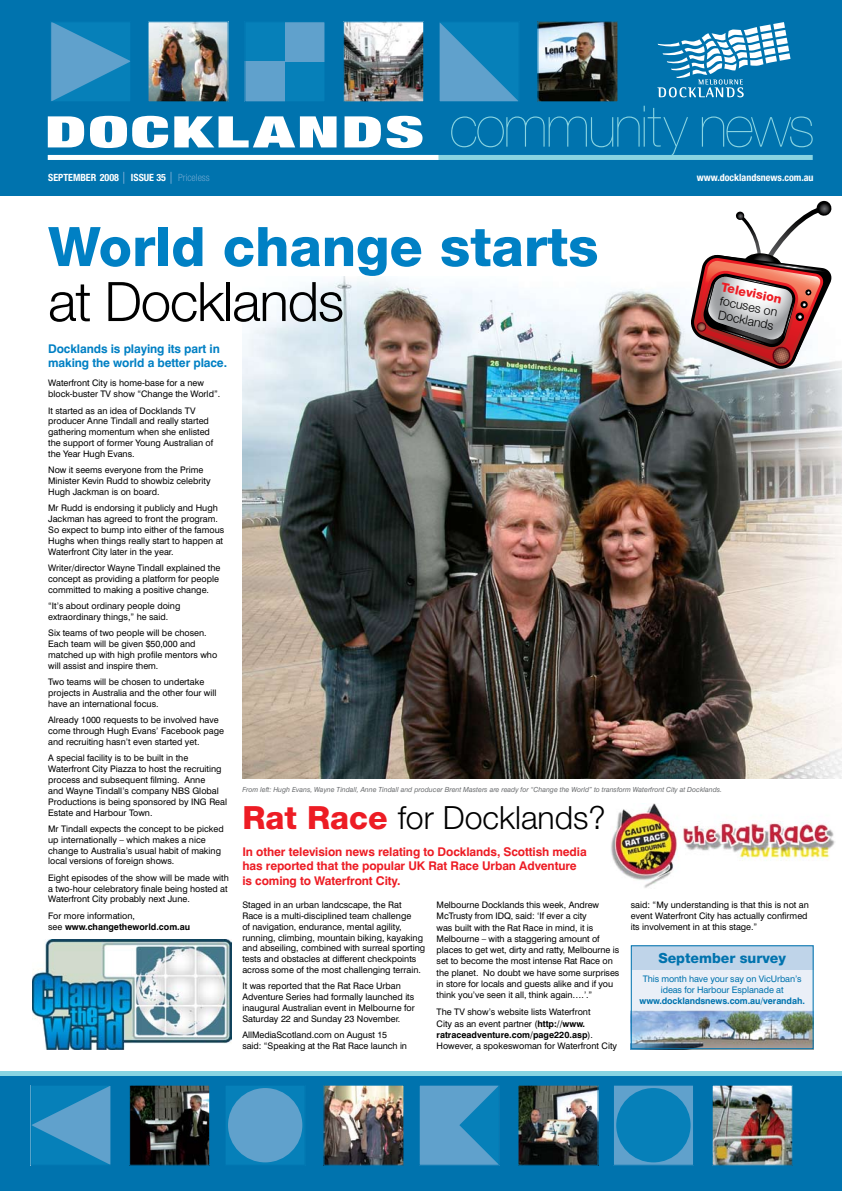
<style>
.page{position:relative;width:842px;height:1191px;background:#fff}
.page>*{position:absolute;margin:0;border:0;box-sizing:border-box;transform-origin:0 0}
.t1{font:800 54.5px "Helvetica Neue";color:#0080c4}
.t2{font:300 54.5px "Helvetica Neue";letter-spacing:-.02em;color:#000}
.t3{font:300 32px "Helvetica Neue";color:#000}
.t4{font:800 14px "Helvetica Neue";color:#0073ae}
.t5{font:300 12.4px/13.7px "Helvetica Neue";color:#000}
.t6{font:800 12.4px "Helvetica Neue";color:#ed1c24}
.t7{font:700 12px/14.4px "Swiss 721 BT";letter-spacing:-.01em;color:#ed1c24}
.t8{font:700 12px/14.4px "Swiss 721 BT";letter-spacing:-.01em;color:#0080c4}
.t9{font:700 condensed 10px "Helvetica Neue";color:#fff}
.t10{font:9px/10.8px "Swiss 721 BT";color:#000}
.t11{font:9px/10.8px "Swiss 721 BT";letter-spacing:-.01em;color:#0073ae;text-align:center}
.t12{font:700 9px/10.8px "Swiss 721 BT";color:#000}
.t13{font:700 9px "Swiss 721 BT";letter-spacing:-.01em;color:#0073ae}
.t14{font:italic 7px "Swiss 721 BT";color:#6d6f71}
.s1{font-weight:300;color:#6da7d0}
.s2{font-weight:400}
.s3{font-weight:800;color:#ed1c24}
.s4{font-weight:700}
</style>
<div class="page">
<img style="left:242px;top:276px;width:600px;height:503px">
<div style="left:0;top:0;width:842px;height:196px;background:#0073ae"></div>
<div style="left:48px;top:155px;width:765px;height:5px;background:#89d4e1"></div>
<div style="left:48px;top:155px;width:390px;height:5px;background:#fff"></div>
<svg style="left:48px;top:116px;width:36px;height:31px"></svg>
<svg style="left:90px;top:116px;width:78px;height:32px"></svg>
<svg style="left:174px;top:116px;width:163px;height:31px"></svg>
<svg style="left:345px;top:116px;width:36px;height:31px"></svg>
<svg style="left:387px;top:116px;width:35px;height:32px"></svg>
<div style="left:0;top:1071px;width:842px;height:12px;background:#89d4e2"></div>
<div style="left:0;top:1076px;width:842px;height:115px;background:#0073ae"></div>
<svg style="left:32px;top:1086px;width:77px;height:77px"></svg>
<div style="left:30px;top:1084px;width:81px;height:81px;border:1px solid #0073ae"></div>
<div style="left:225px;top:1085px;width:80px;height:80px;background:#0680b9"></div>
<div style="left:228px;top:1088px;width:74px;height:74px;background:#60a1cc;border-radius:50%"></div>
<div style="left:419px;top:1085px;width:80px;height:80px;background:#60a1cc"></div>
<svg style="left:459px;top:1086px;width:39px;height:77px"></svg>
<div style="left:419px;top:1084px;width:81px;height:81px;border:1px solid #0073ae"></div>
<div style="left:613px;top:1085px;width:80px;height:80px;background:#60a1cc"></div>
<div style="left:616px;top:1088px;width:74px;height:74px;background:#0680b9;border-radius:50%"></div>
<div style="left:613px;top:1084px;width:81px;height:81px;border:1px solid #0073ae"></div>
<img style="left:714px;top:1086px;width:77px;height:77px">
<div style="left:712px;top:1084px;width:81px;height:81px;border:1px solid #0073ae"></div>
<img style="left:519px;top:1086px;width:78px;height:77px">
<div style="left:517px;top:1084px;width:82px;height:81px;border:1px solid #0073ae"></div>
<img style="left:325px;top:1086px;width:77px;height:77px">
<div style="left:323px;top:1084px;width:81px;height:81px;border:1px solid #0073ae"></div>
<img style="left:131px;top:1086px;width:77px;height:77px">
<div style="left:129px;top:1084px;width:81px;height:81px;border:1px solid #0073ae"></div>
<img style="left:150px;top:23px;width:77px;height:77px">
<div style="left:148px;top:21px;width:81px;height:81px;border:1px solid #0073ae"></div>
<div style="left:245px;top:22px;width:80px;height:80px;background:#0680b9"></div>
<div style="left:245px;top:61px;width:40px;height:41px;background:#60a1cc"></div>
<div style="left:285px;top:22px;width:40px;height:39px;background:#60a1cc"></div>
<div style="left:244px;top:21px;width:81px;height:81px;border:1px solid #0073ae"></div>
<svg style="left:52px;top:23px;width:77px;height:77px"></svg>
<div style="left:50px;top:21px;width:81px;height:81px;border:1px solid #0073ae"></div>
<img style="left:345px;top:23px;width:77px;height:77px">
<div style="left:343px;top:21px;width:81px;height:81px;border:1px solid #0073ae"></div>
<svg style="left:124px;top:172px;width:1px;height:12px"></svg>
<svg style="left:171px;top:172px;width:1px;height:12px"></svg>
<svg style="left:439px;top:22px;width:374px;height:135px"></svg>
<img style="left:33px;top:939px;width:198px;height:110px">
<img style="left:610px;top:803px;width:225px;height:85px">
<svg style="left:688px;top:201px;width:145px;height:172px"></svg>
<div style="left:631px;top:945px;width:183px;height:104px;background:#eaeff7"></div>
<div style="left:631px;top:945px;width:183px;height:24px;background:#bfd4e9"></div>
<img style="left:633px;top:1010px;width:179px;height:37px">
<div style="left:631px;top:945px;width:183px;height:104px;border:1px solid #0073ae"></div>
<p class="t9" style="left:48px;top:172px;width:163px">SEPTEMBER 2008 ISSUE 35 <span class="s1">Priceless</span></p>
<h1 class="t1" style="left:48px;top:214px;width:552px">World change starts</h1>
<h1 class="t2" style="left:48px;top:268px;width:297px">at Docklands</h1>
<p class="t9" style="left:697px;top:171px;width:118px">www.docklandsnews.com.au</p>
<h3 class="t6" style="left:723px;top:279px;width:63px;rotate:12deg">Television</h3>
<h3 class="t5" style="left:722px;top:293px;width:60px;rotate:12deg">focuses on<br>Docklands</h3>
<h3 class="t8" style="left:48px;top:341px;width:180px">Docklands is playing its part in making the world a better place.</h3>
<p class="t10" style="left:48px;top:378px;width:173px">Waterfront City is home-base for a new block-buster TV show “Change the World”.</p>
<p class="t10" style="left:48px;top:405px;width:167px">It started as an idea of Docklands TV producer Anne Tindall and really started gathering momentum when she enlisted the support of former Young Australian of the Year Hugh Evans.</p>
<p class="t10" style="left:48px;top:464px;width:164px">Now it seems everyone from the Prime<br>Minister Kevin Rudd to showbiz celebrity<br>Hugh Jackman is on board.</p>
<p class="t10" style="left:48px;top:503px;width:178px">Mr Rudd is endorsing it publicly and Hugh Jackman has agreed to front the program.<br>So expect to bump into either of the famous Hughs when things really start to happen at Waterfront City later in the year.</p>
<p class="t10" style="left:48px;top:562px;width:174px">Writer/director Wayne Tindall explained the concept as providing a platform for people committed to making a positive change.</p>
<p class="t10" style="left:48px;top:600px;width:134px">“It’s about ordinary people doing extraordinary things,” he said.</p>
<p class="t10" style="left:48px;top:628px;width:171px">Six teams of two people will be chosen.<br>Each team will be given $50,000 and matched up with high profile mentors who will assist and inspire them.</p>
<p class="t10" style="left:48px;top:676px;width:170px">Two teams will be chosen to undertake projects in Australia and the other four will have an international focus.</p>
<p class="t10" style="left:48px;top:714px;width:177px">Already 1000 requests to be involved have come through Hugh Evans’ Facebook page and recruiting hasn’t even started yet.</p>
<p class="t10" style="left:48px;top:753px;width:180px">A special facility is to be built in the Waterfront City Piazza to host the recruiting process and subsequent filming. Anne<br>and Wayne Tindall’s company NBS Global Productions is being sponsored by ING Real Estate and Harbour Town.</p>
<p class="t10" style="left:48px;top:823px;width:177px">Mr Tindall expects the concept to be picked up internationally – which makes a nice change to Australia’s usual habit of making local versions of foreign shows.</p>
<p class="t10" style="left:48px;top:872px;width:182px">Eight episodes of the show will be made with a two-hour celebratory finale being hosted at<br>Waterfront City probably next June.</p>
<p class="t12" style="left:48px;top:910px;width:144px"><span class="s2">For more information,<br>see</span> www.changetheworld.com.au</p>
<p class="t10" style="left:242px;top:899px;width:184px">Staged in an urban landcscape, the Rat<br>Race is a multi-disciplined team challenge<br>of navigation, endurance, mental agility, running, climbing, mountain biking, kayaking and abseiling, combined with surreal sporting tests and obstacles at different checkpoints across some of the most challenging terrain.</p>
<p class="t10" style="left:242px;top:980px;width:174px">It was reported that the Rat Race Urban Adventure Series had formally launched its inaugural Australian event in Melbourne for Saturday 22 and Sunday 23 November.</p>
<p class="t10" style="left:242px;top:1029px;width:166px">AllMediaScotland.com on August 15 said: “Speaking at the Rat Race launch in</p>
<p class="t14" style="left:242px;top:785px;width:481px">From left: Hugh Evans, Wayne Tindall, Anne Tindall and producer Brent Masters are ready for “Change the World” to transform Waterfront City at Docklands.</p>
<h2 class="t3" style="left:242px;top:797px;width:365px"><span class="s3">Rat Race</span> for Docklands?</h2>
<h3 class="t7" style="left:242px;top:844px;width:346px">In other television news relating to Docklands, Scottish media has reported that the popular UK Rat Race Urban Adventure is coming to Waterfront City.</h3>
<p class="t10" style="left:631px;top:899px;width:180px">said: “My understanding is that this is not an event Waterfront City has actually confirmed its involvement in at this stage.”</p>
<p class="t10" style="left:437px;top:899px;width:184px;line-height:11.3px">Melbourne Docklands this week, Andrew McTrusty from IDQ, said: ‘If ever a city<br>was built with the Rat Race in mind, it is Melbourne – with a staggering amount of places to get wet, dirty and ratty, Melbourne is set to become the most intense Rat Race on the planet. No doubt we have some surprises in store for locals and guests alike and if you think you’ve seen it all, think again….’.”</p>
<p class="t10" style="left:437px;top:1006px;width:182px;line-height:11.3px">The TV show’s website lists Waterfront<br>City as an event partner (<span class="s4">http://www. ratraceadventure.com/page220.asp</span>).<br>However, a spokeswoman for Waterfront City</p>
<h3 class="t4" style="left:658px;top:949px;width:129px">September survey</h3>
<p class="t11" style="left:643px;top:973px;width:161px">This month have your say on VicUrban’s ideas for Harbour Esplanade at</p>
<p class="t13" style="left:639px;top:995px;width:167px">www.docklandsnews.com.au/verandah.</p>
</div>
